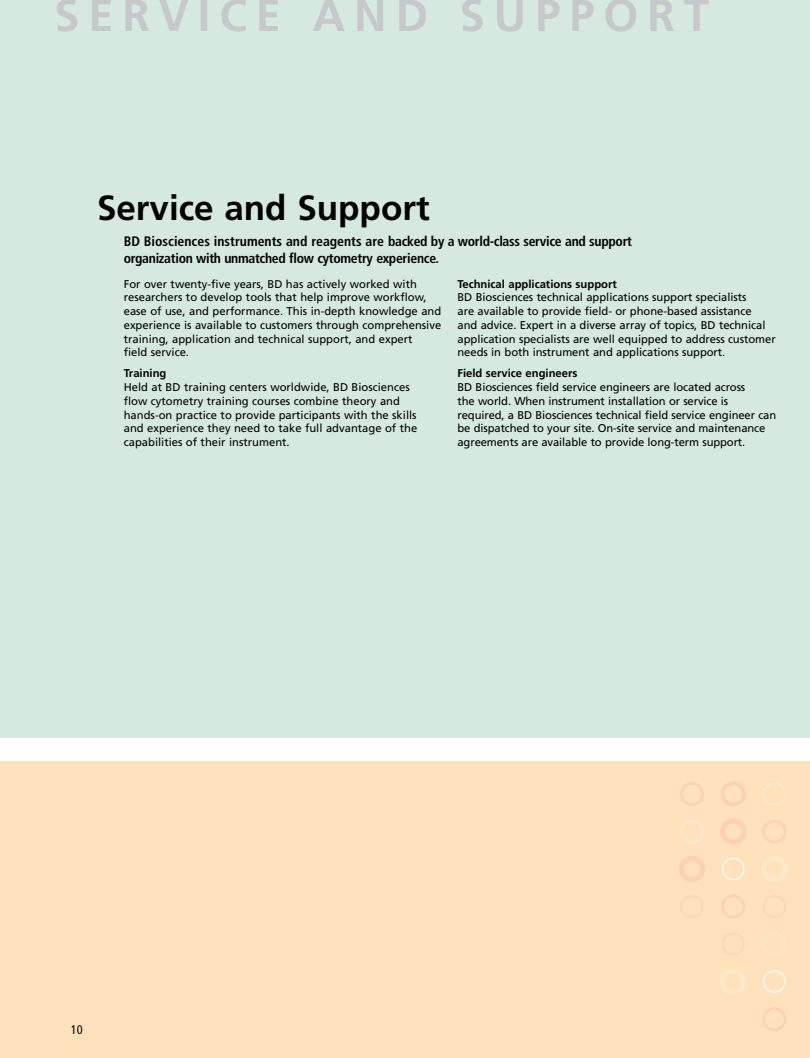
<style>
.page{position:relative;width:810px;height:1058px;background:#fff}
.page>*{position:absolute;margin:0;border:0;box-sizing:border-box;transform-origin:0 0}
.t1{font:700 45px "Frutiger";letter-spacing:.2em;color:#c6c8ca}
.t2{font:700 35px "Frutiger";color:#000}
.t3{font:700 condensed 13.75px/16.2px "Frutiger";letter-spacing:-.02em;color:#000}
.t4{font:condensed 12.5px "Frutiger";color:#000}
.t5{font:11.25px/13.8px "Frutiger";letter-spacing:-.005em;color:#000}
.t6{font:700 11.25px "Frutiger";color:#000}
</style>
<div class="page">
<div style="left:0;top:761px;width:810px;height:297px;background:#ffe1bb"></div>
<div style="left:0;top:0;width:810px;height:738px;background:#d6e9e1"></div>
<div style="left:762px;top:1007px;width:24px;height:23px;border:2px solid #fdd1af;border-radius:50%"></div>
<div style="left:763px;top:970px;width:23px;height:22px;border:1px solid #fff;border-radius:50%"></div>
<div style="left:720px;top:968px;width:26px;height:26px;border:5px solid #ffe8c9;border-radius:50%"></div>
<div style="left:762px;top:932px;width:24px;height:23px;border:2px solid #ffe7c7;border-radius:50%"></div>
<div style="left:722px;top:932px;width:22px;height:23px;border:1px solid #fdd1af;border-radius:50%"></div>
<div style="left:763px;top:895px;width:23px;height:22px;border:1px solid #fdd1af;border-radius:50%"></div>
<div style="left:721px;top:894px;width:24px;height:24px;border:2px solid #fdd1af;border-radius:50%"></div>
<div style="left:681px;top:895px;width:22px;height:22px;border:1px solid #fdd1af;border-radius:50%"></div>
<div style="left:761px;top:855px;width:26px;height:27px;border:5px solid #ffe8c9;border-radius:50%"></div>
<div style="left:722px;top:857px;width:22px;height:23px;border:1px solid #fff;border-radius:50%"></div>
<div style="left:679px;top:855px;width:26px;height:27px;border:5px solid #fdd1af;border-radius:50%"></div>
<div style="left:762px;top:819px;width:24px;height:24px;border:2px solid #fdd1af;border-radius:50%"></div>
<div style="left:720px;top:818px;width:26px;height:26px;border:5px solid #fdd1af;border-radius:50%"></div>
<div style="left:680px;top:819px;width:25px;height:25px;border:4px solid #ffe8c9;border-radius:50%"></div>
<div style="left:763px;top:782px;width:23px;height:23px;border:1px solid #ffeed9;border-radius:50%"></div>
<div style="left:721px;top:781px;width:25px;height:25px;border:4px solid #fdd1af;border-radius:50%"></div>
<div style="left:680px;top:782px;width:24px;height:23px;border:2px solid #fdd1af;border-radius:50%"></div>
<h1 class="t1" style="left:54px;top:-11px;width:656px">SERVICE AND SUPPORT</h1>
<h2 class="t2" style="left:97px;top:187px;width:334px">Service and Support</h2>
<p class="t3" style="left:124px;top:233px;width:510px">BD Biosciences instruments and reagents are backed by a world-class service and support organization with unmatched flow cytometry experience.</p>
<p class="t5" style="left:124px;top:277px;width:319px">For over twenty-five years, BD has actively worked with researchers to develop tools that help improve workflow, ease of use, and performance. This in-depth knowledge and experience is available to customers through comprehensive training, application and technical support, and expert<br>field service.</p>
<p class="t6" style="left:124px;top:367px;width:44px">Training</p>
<p class="t5" style="left:124px;top:380px;width:295px">Held at BD training centers worldwide, BD Biosciences flow cytometry training courses combine theory and hands-on practice to provide participants with the skills and experience they need to take full advantage of the capabilities of their instrument.</p>
<p class="t6" style="left:458px;top:277px;width:161px">Technical applications support</p>
<p class="t5" style="left:458px;top:290px;width:320px">BD Biosciences technical applications support specialists<br>are available to provide field- or phone-based assistance<br>and advice. Expert in a diverse array of topics, BD technical application specialists are well equipped to address customer needs in both instrument and applications support.</p>
<p class="t6" style="left:458px;top:367px;width:122px">Field service engineers</p>
<p class="t5" style="left:458px;top:380px;width:320px">BD Biosciences field service engineers are located across<br>the world. When instrument installation or service is required, a BD Biosciences technical field service engineer can be dispatched to your site. On-site service and maintenance agreements are available to provide long-term support.</p>
<p class="t4" style="left:71px;top:1022px;width:14px">10</p>
</div>
